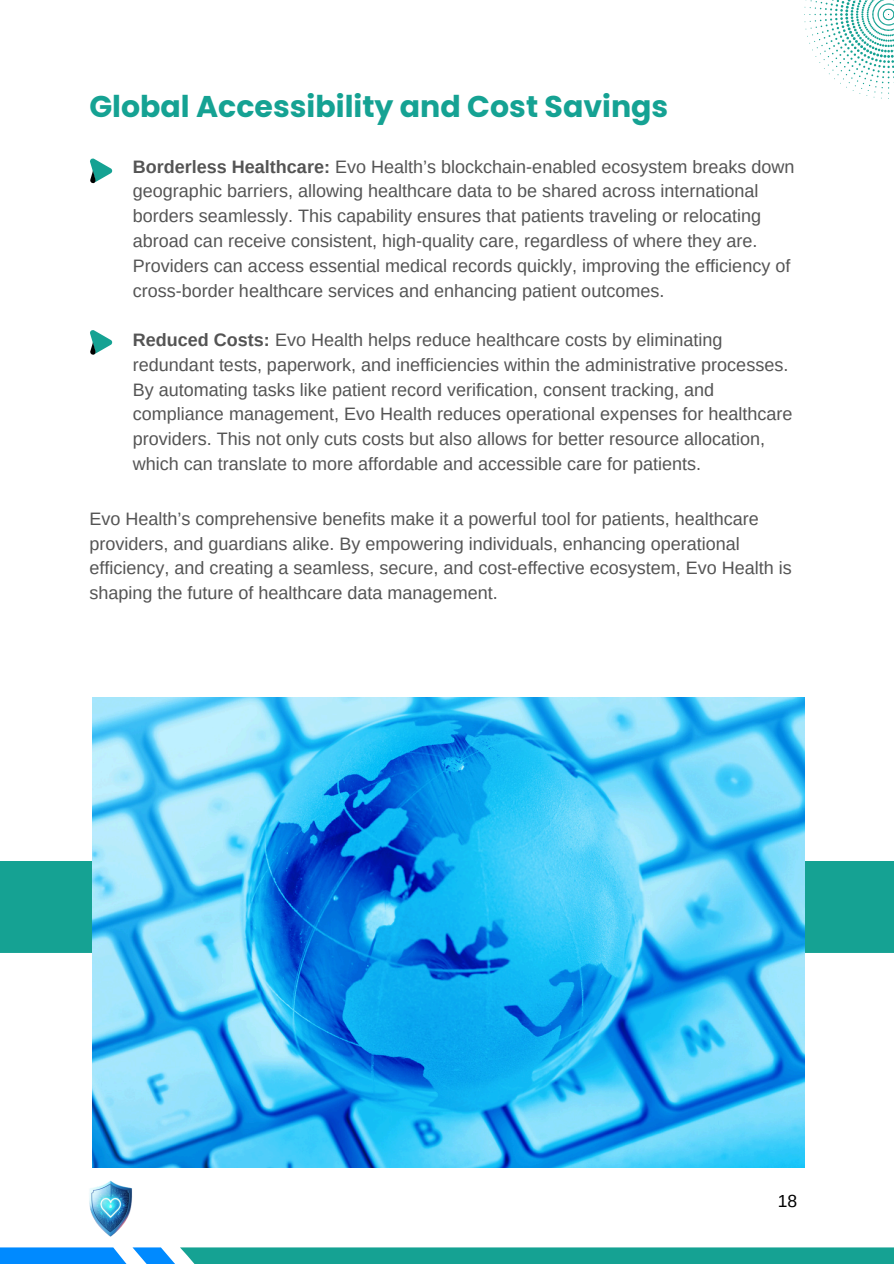
<style>
.page{position:relative;width:894px;height:1264px;background:#fff}
.page>*{position:absolute;margin:0;border:0;box-sizing:border-box;transform-origin:0 0}
.t1{font:700 30px "Poppins";color:#15a293}
.t2{font:18px/24.8px "Arimo";color:#545454}
.t3{font:17.4px "Arimo";color:#000}
.s1{font-weight:700}
</style>
<div class="page">
<svg style="left:0;top:1247px;width:893px;height:16px"></svg>
<svg style="left:90px;top:158px;width:23px;height:25px"></svg>
<svg style="left:90px;top:330px;width:23px;height:25px"></svg>
<div style="left:0;top:861px;width:893px;height:91px;background:#15a293"></div>
<img style="left:92px;top:697px;width:712px;height:470px">
<img style="left:89px;top:1180px;width:43px;height:57px">
<svg style="left:804px;top:0;width:90px;height:99px"></svg>
<p class="t1" style="left:89px;top:85px;width:580px">Global Accessibility and Cost Savings</p>
<p class="t2" style="left:133px;top:154px;width:663px"><span class="s1">Borderless Healthcare:</span> Evo Health’s blockchain-enabled ecosystem breaks down geographic barriers, allowing healthcare data to be shared across international borders seamlessly. This capability ensures that patients traveling or relocating abroad can receive consistent, high-quality care, regardless of where they are.<br>Providers can access essential medical records quickly, improving the efficiency of cross-border healthcare services and enhancing patient outcomes.</p>
<h1 class="t2" style="left:133px;top:327px;width:661px"><span class="s1">Reduced Costs:</span> Evo Health helps reduce healthcare costs by eliminating redundant tests, paperwork, and inefficiencies within the administrative processes.<br>By automating tasks like patient record verification, consent tracking, and compliance management, Evo Health reduces operational expenses for healthcare providers. This not only cuts costs but also allows for better resource allocation, which can translate to more affordable and accessible care for patients.</h1>
<p class="t2" style="left:89px;top:506px;width:703px">Evo Health’s comprehensive benefits make it a powerful tool for patients, healthcare providers, and guardians alike. By empowering individuals, enhancing operational efficiency, and creating a seamless, secure, and cost-effective ecosystem, Evo Health is shaping the future of healthcare data management.</p>
<p class="t3" style="left:777px;top:1190px;width:21px">18</p>
</div>
